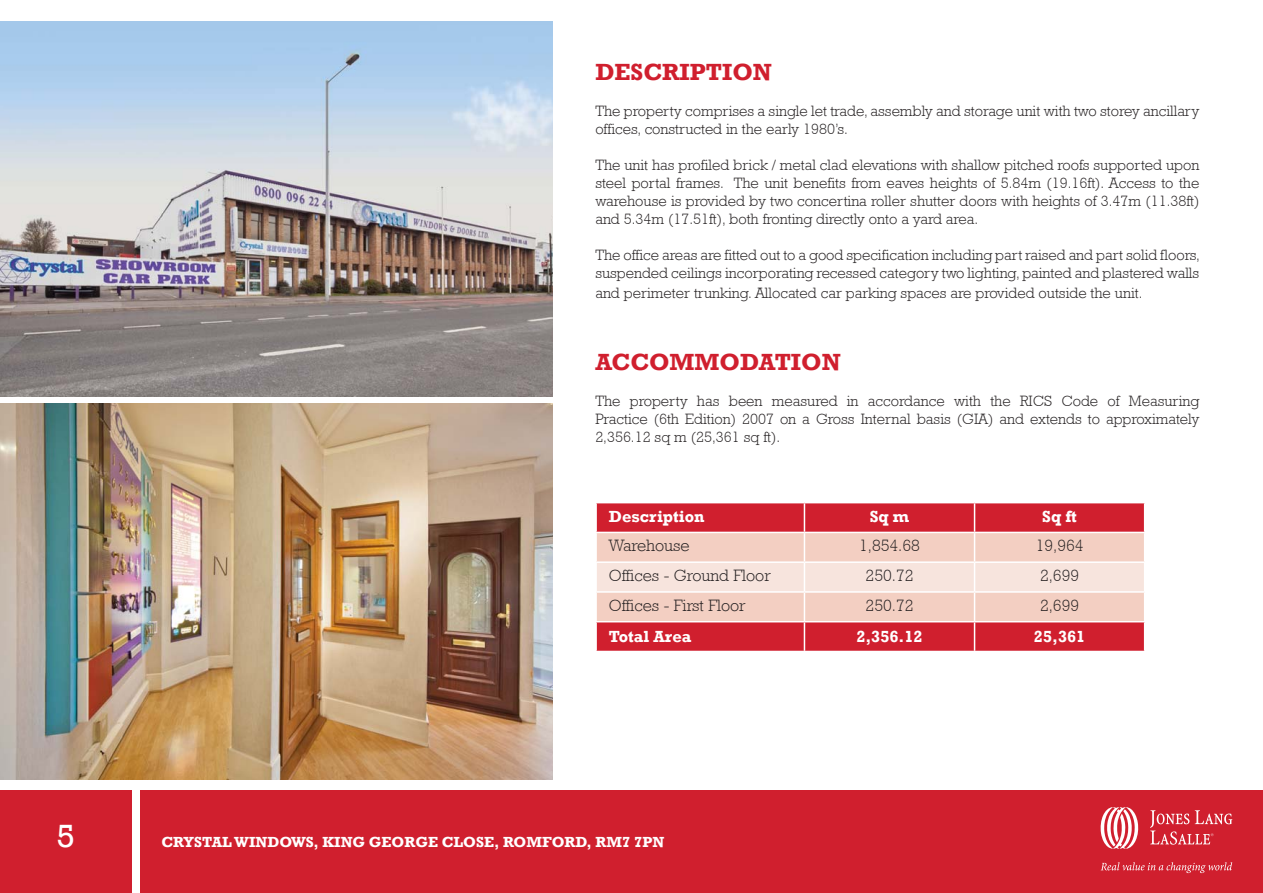
<style>
.page{position:relative;width:1263px;height:893px;background:#fff}
.page>*{position:absolute;margin:0;border:0;box-sizing:border-box;transform-origin:0 0}
.t1{font:33px "Rockwell";color:#fff}
.t2{font:700 24px "Rockwell";color:#d01f2e}
.t3{font:300 16.5px "Rockwell";color:#231f20}
.t4{font:700 16.5px "Rockwell";color:#fff}
.t5{font:300 15px/18px "Rockwell";color:#231f20}
.t6{font:700 15px "Rockwell";color:#fff}
</style>
<div class="page">
<svg style="left:596px;top:503px;width:549px;height:148px;background:#e79292"></svg>
<img style="left:0;top:21px;width:553px;height:376px">
<img style="left:0;top:404px;width:553px;height:376px">
<div style="left:140px;top:791px;width:1123px;height:102px;background:#d01f2e"></div>
<div style="left:0;top:791px;width:132px;height:102px;background:#d01f2e"></div>
<svg style="left:1100px;top:807px;width:39px;height:42px"></svg>
<svg style="left:1150px;top:810px;width:82px;height:35px"></svg>
<svg style="left:1101px;top:862px;width:131px;height:11px"></svg>
<h2 class="t2" style="left:595px;top:58px;width:178px">DESCRIPTION</h2>
<p class="t5" style="left:595px;top:102px;width:605px">The property comprises a single let trade, assembly and storage unit with two storey ancillary offices, constructed in the early 1980’s.</p>
<p class="t5" style="left:595px;top:156px;width:605px;text-align:justify">The unit has profiled brick / metal clad elevations with shallow pitched roofs supported upon steel portal frames. The unit benefits from eaves heights of 5.84m (19.16ft). Access to the warehouse is provided by two concertina roller shutter doors with heights of 3.47m (11.38ft) and 5.34m (17.51ft), both fronting directly onto a yard area.</p>
<p class="t5" style="left:595px;top:246px;width:606px">The office areas are fitted out to a good specification including part raised and part solid floors, suspended ceilings incorporating recessed category two lighting, painted and plastered walls</p>
<p class="t5" style="left:595px;top:283px;width:548px">and perimeter trunking. Allocated car parking spaces are provided outside the unit.</p>
<h2 class="t2" style="left:595px;top:347px;width:247px">ACCOMMODATION</h2>
<p class="t5" style="left:595px;top:391px;width:605px;text-align:justify">The property has been measured in accordance with the RICS Code of Measuring Practice (6th Edition) 2007 on a Gross Internal basis (GIA) and extends to approximately 2,356.12 sq m (25,361 sq ft).</p>
<p class="t4" style="left:609px;top:506px;width:97px">Description</p>
<p class="t4" style="left:870px;top:506px;width:41px">Sq m</p>
<p class="t4" style="left:1042px;top:506px;width:36px">Sq ft</p>
<p class="t3" style="left:609px;top:535px;width:82px">Warehouse</p>
<p class="t3" style="left:859px;top:535px;width:62px">1,854.68</p>
<p class="t3" style="left:1036px;top:535px;width:49px">19,964</p>
<p class="t3" style="left:609px;top:565px;width:164px">Offices - Ground Floor</p>
<p class="t3" style="left:865px;top:565px;width:49px">250.72</p>
<p class="t3" style="left:1040px;top:565px;width:41px">2,699</p>
<p class="t3" style="left:609px;top:595px;width:138px">Offices - First Floor</p>
<p class="t3" style="left:865px;top:595px;width:49px">250.72</p>
<p class="t3" style="left:1040px;top:595px;width:41px">2,699</p>
<p class="t4" style="left:609px;top:626px;width:84px">Total Area</p>
<p class="t4" style="left:856px;top:626px;width:68px">2,356.12</p>
<p class="t4" style="left:1034px;top:626px;width:53px">25,361</p>
<h1 class="t1" style="left:57px;top:816px;width:19px">5</h1>
<p class="t6" style="left:162px;top:833px;width:504px">CRYSTAL WINDOWS, KING GEORGE CLOSE, ROMFORD, RM7 7PN</p>
</div>
